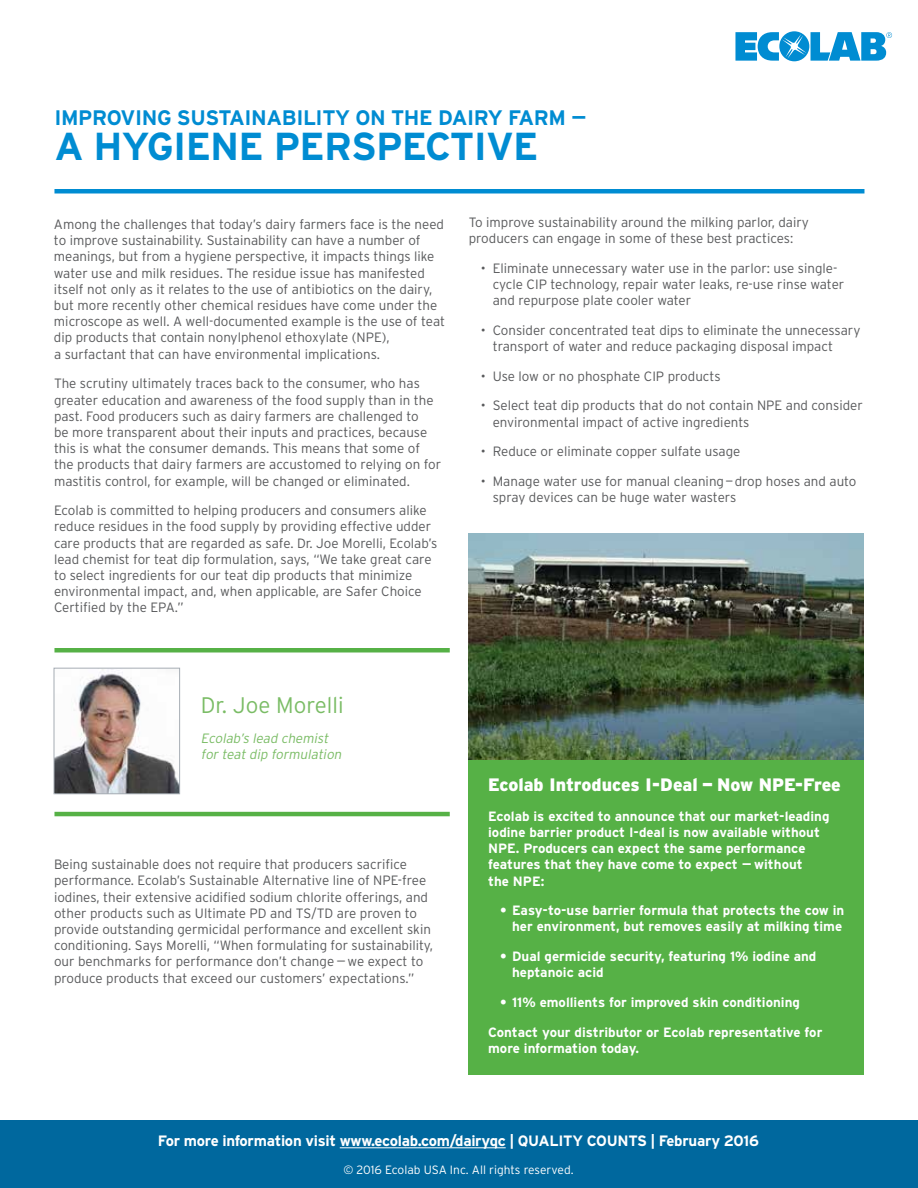
<style>
.page{position:relative;width:918px;height:1188px;background:#fff}
.page>*{position:absolute;margin:0;border:0;box-sizing:border-box;transform-origin:0 0}
.t1{font:700 39px "Interstate";letter-spacing:-.02em;color:#008cd2}
.t2{font:300 22.5px "Interstate";color:#7abc65}
.t3{font:700 21px "Interstate";letter-spacing:-.02em;color:#008cd2}
.t4{font:900 18px "Interstate";color:#fff}
.t5{font:700 15px "Interstate";letter-spacing:-.02em;color:#fff}
.t6{font:300 13.5px/16.2px "Interstate";color:#58595b}
.t7{font:700 13.5px/16.2px "Interstate";color:#fff}
.t8{font:italic 300 13.5px/16.2px "Interstate";color:#7abc65}
.t9{font:300 12px "Interstate";color:#fff}
</style>
<div class="page">
<div style="left:54px;top:189px;width:810px;height:5px;background:#008cd2"></div>
<svg style="left:735px;top:31px;width:157px;height:30px"></svg>
<div style="left:469px;top:757px;width:395px;height:318px;background:#56b146"></div>
<img style="left:469px;top:534px;width:395px;height:225px">
<hr style="left:54px;top:648px;width:396px;height:4px;background:#56b146">
<hr style="left:54px;top:812px;width:396px;height:4px;background:#56b146">
<img style="left:56px;top:670px;width:122px;height:122px">
<div style="left:54px;top:668px;width:126px;height:126px;border:1px solid #a6adb4"></div>
<div style="left:0;top:1120px;width:918px;height:68px;background:#00689e"></div>
<hr style="left:340px;top:1148px;width:166px;height:1px;background:#fff">
<h3 class="t3" style="left:54px;top:106px;width:534px">IMPROVING SUSTAINABILITY ON THE DAIRY FARM —</h3>
<h1 class="t1" style="left:54px;top:124px;width:486px">A HYGIENE PERSPECTIVE</h1>
<p class="t6" style="left:54px;top:216px;width:393px">Among the challenges that today’s dairy farmers face is the need to improve sustainability. Sustainability can have a number of meanings, but from a hygiene perspective, it impacts things like water use and milk residues. The residue issue has manifested itself not only as it relates to the use of antibiotics on the dairy, but more recently other chemical residues have come under the microscope as well. A well-documented example is the use of teat dip products that contain nonylphenol ethoxylate (NPE),<br>a surfactant that can have environmental implications.</p>
<p class="t6" style="left:54px;top:375px;width:389px">The scrutiny ultimately traces back to the consumer, who has greater education and awareness of the food supply than in the past. Food producers such as dairy farmers are challenged to<br>be more transparent about their inputs and practices, because this is what the consumer demands. This means that some of the products that dairy farmers are accustomed to relying on for mastitis control, for example, will be changed or eliminated.</p>
<p class="t6" style="left:54px;top:502px;width:385px">Ecolab is committed to helping producers and consumers alike reduce residues in the food supply by providing effective udder care products that are regarded as safe. Dr. Joe Morelli, Ecolab’s lead chemist for teat dip formulation, says, “We take great care to select ingredients for our teat dip products that minimize environmental impact, and, when applicable, are Safer Choice Certified by the EPA.”</p>
<p class="t6" style="left:469px;top:214px;width:342px">To improve sustainability around the milking parlor, dairy producers can engage in some of these best practices:</p>
<p class="t6" style="left:493px;top:260px;width:353px;text-indent:-12px">• Eliminate unnecessary water use in the parlor: use single&shy;cycle CIP technology, repair water leaks, re-use rinse water and repurpose plate cooler water</p>
<p class="t6" style="left:493px;top:322px;width:369px;text-indent:-12px">• Consider concentrated teat dips to eliminate the unnecessary transport of water and reduce packaging disposal impact</p>
<p class="t6" style="left:481px;top:368px;width:241px">• Use low or no phosphate CIP products</p>
<p class="t6" style="left:493px;top:398px;width:372px;text-indent:-12px">• Select teat dip products that do not contain NPE and consider environmental impact of active ingredients</p>
<p class="t6" style="left:481px;top:443px;width:261px">• Reduce or eliminate copper sulfate usage</p>
<p class="t6" style="left:493px;top:473px;width:365px;text-indent:-12px">• Manage water use for manual cleaning — drop hoses and auto spray devices can be huge water wasters</p>
<h2 class="t2" style="left:201px;top:693px;width:144px">Dr. Joe Morelli</h2>
<p class="t8" style="left:201px;top:730px;width:145px">Ecolab’s lead chemist for teat dip formulation</p>
<p class="t6" style="left:54px;top:856px;width:381px">Being sustainable does not require that producers sacrifice performance. Ecolab’s Sustainable Alternative line of NPE-free iodines, their extensive acidified sodium chlorite offerings, and other products such as Ultimate PD and TS/TD are proven to provide outstanding germicidal performance and excellent skin conditioning. Says Morelli, “When formulating for sustainability, our benchmarks for performance don’t change — we expect to produce products that exceed our customers’ expectations.”</p>
<h3 class="t4" style="left:488px;top:774px;width:354px">Ecolab Introduces I-Deal — Now NPE-Free</h3>
<p class="t7" style="left:488px;top:808px;width:343px">Ecolab is excited to announce that our market-leading iodine barrier product I-deal is now available without NPE. Producers can expect the same performance features that they have come to expect — without<br>the NPE:</p>
<p class="t7" style="left:500px;top:902px;width:346px;text-align:right">• Easy-to-use barrier formula that protects the cow in her environment, but removes easily at milking time</p>
<p class="t7" style="left:512px;top:948px;width:306px;text-indent:-12px">• Dual germicide security, featuring 1% iodine and heptanoic acid</p>
<p class="t7" style="left:488px;top:987px;width:336px;line-height:29.7px;text-indent:12px">• 11% emollients for improved skin conditioning<br>Contact your distributor or Ecolab representative for</p>
<p class="t7" style="left:488px;top:1040px;width:152px">more information today.</p>
<p class="t5" style="left:158px;top:1132px;width:603px">For more information visit www.ecolab.com/dairyqc | QUALITY COUNTS | February 2016</p>
<p class="t9" style="left:343px;top:1163px;width:232px">© 2016 Ecolab USA Inc. All rights reserved.</p>
</div>
